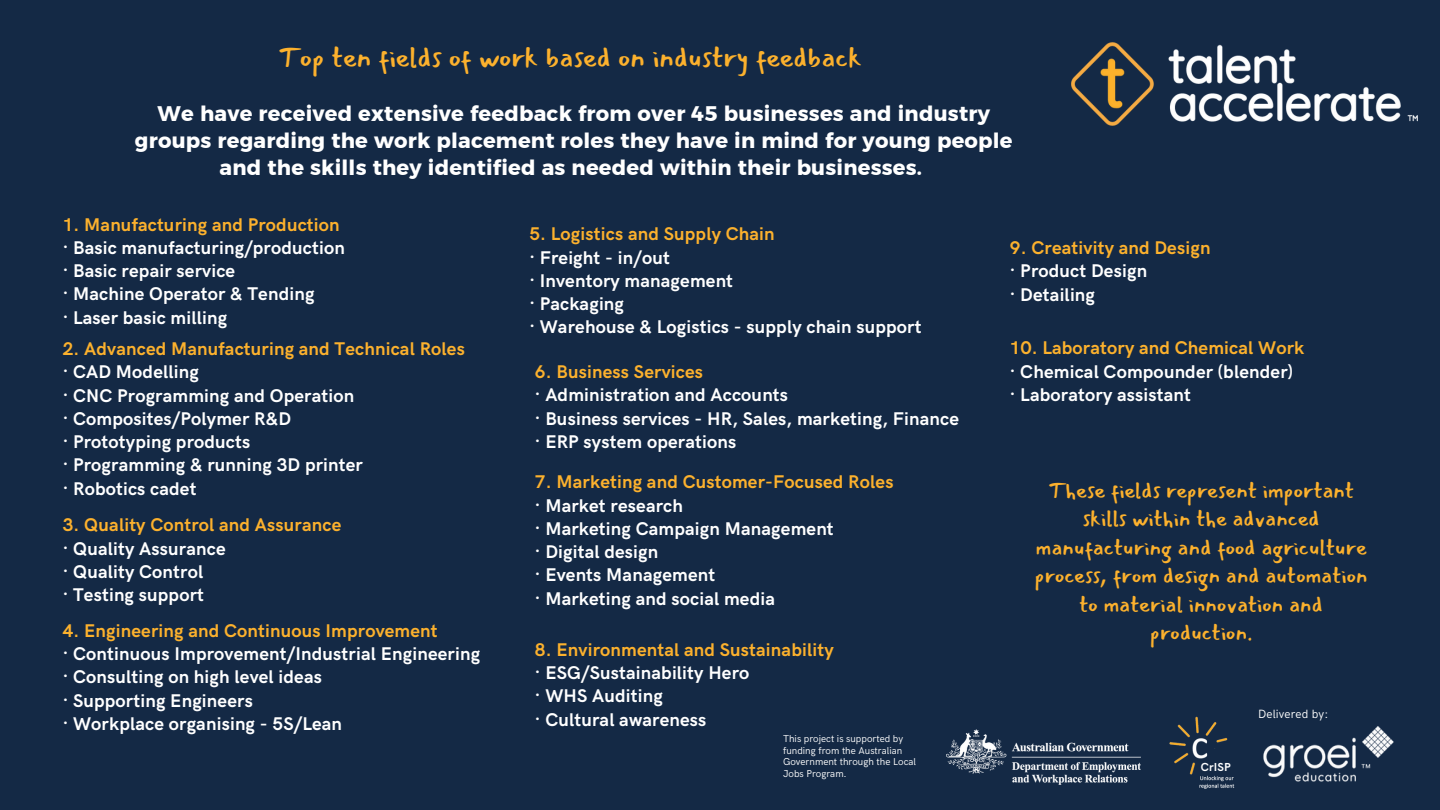
<style>
.page{position:relative;width:1440px;height:810px;background:#142945}
.page>*{position:absolute;margin:0;border:0;box-sizing:border-box;transform-origin:0 0}
.t1{font:28.1px "Mansalva";letter-spacing:.01em;color:#fcb12d}
.t2{font:22px/28.5px "Mansalva";letter-spacing:.01em;color:#fcb12d;text-align:center}
.t3{font:21.1px/27px "Kief Montaser Bold";letter-spacing:.01em;color:#fff;text-align:center}
.t4{font:700 18.4px/23.2px "HK Grotesk";letter-spacing:.01em;color:#fff}
.t5{font:12px "HK Grotesk";letter-spacing:.01em;color:#fff}
.t6{font:700 11.6px "HK Grotesk";letter-spacing:.01em;color:#fff}
.t7{font:10px/11.8px "HK Grotesk";color:#fff}
.s1{color:#fcb12d}
</style>
<div class="page">
<img style="left:1072px;top:43px;width:346px;height:82px">
<img style="left:946px;top:729px;width:195px;height:56px">
<img style="left:1263px;top:726px;width:131px;height:56px">
<img style="left:1169px;top:716px;width:66px;height:73px">
<h4 class="t1" style="left:279px;top:42px;width:585px">Top ten fields of work based on industry feedback</h4>
<h2 class="t3" style="left:135px;top:100px;width:879px">We have received extensive feedback from over 45 businesses and industry groups regarding the work placement roles they have in mind for young people and the skills they identified as needed within their businesses.</h2>
<p class="t4" style="left:63px;top:213px;width:284px"><span class="s1">1. Manufacturing and Production </span>· Basic manufacturing/production · Basic repair service<br>· Machine Operator &amp; Tending<br>· Laser basic milling</p>
<h4 class="t4" style="left:63px;top:338px;width:404px"><span class="s1">2. Advanced Manufacturing and Technical Roles </span>· CAD Modelling<br>· CNC Programming and Operation<br>· Composites/Polymer R&amp;D<br>· Prototyping products<br>· Programming &amp; running 3D printer<br>· Robotics cadet</h4>
<h4 class="t4" style="left:63px;top:514px;width:280px"><span class="s1">3. Quality Control and Assurance </span>· Quality Assurance<br>· Quality Control<br>· Testing support</h4>
<h4 class="t4" style="left:63px;top:620px;width:419px"><span class="s1">4. Engineering and Continuous Improvement<br></span>· Continuous Improvement/Industrial Engineering · Consulting on high level ideas<br>· Supporting Engineers<br>· Workplace organising - 5S/Lean</h4>
<h4 class="t4" style="left:529px;top:223px;width:394px"><span class="s1">5. Logistics and Supply Chain<br></span>· Freight - in/out<br>· Inventory management<br>· Packaging<br>· Warehouse &amp; Logistics - supply chain support</h4>
<h4 class="t4" style="left:535px;top:361px;width:425px"><span class="s1">6. Business Services<br></span>· Administration and Accounts<br>· Business services - HR, Sales, marketing, Finance · ERP system operations</h4>
<h4 class="t4" style="left:535px;top:471px;width:360px"><span class="s1">7. Marketing and Customer-Focused Roles </span>· Market research<br>· Marketing Campaign Management<br>· Digital design<br>· Events Management<br>· Marketing and social media</h4>
<h4 class="t4" style="left:535px;top:639px;width:300px"><span class="s1">8. Environmental and Sustainability </span>· ESG/Sustainability Hero<br>· WHS Auditing<br>· Cultural awareness</h4>
<h3 class="t4" style="left:1010px;top:237px;width:202px"><span class="s1">9. Creativity and Design </span>· Product Design<br>· Detailing</h3>
<h4 class="t4" style="left:1010px;top:337px;width:296px"><span class="s1">10. Laboratory and Chemical Work </span>· Chemical Compounder (blender)<br>· Laboratory assistant</h4>
<h4 class="t2" style="left:1035px;top:476px;width:334px">These fields represent important skills within the advanced manufacturing and food agriculture process, from design and automation to material innovation and production.</h4>
<h1 class="t5" style="left:1258px;top:708px;width:72px">Delivered by:</h1>
<p class="t7" style="left:783px;top:733px;width:134px">This project is supported by funding from the Australian<br>Government through the Local<br>Jobs Program.</p>
<h5 class="t6" style="left:1201px;top:761px;width:31px">CrISP</h5>
</div>
